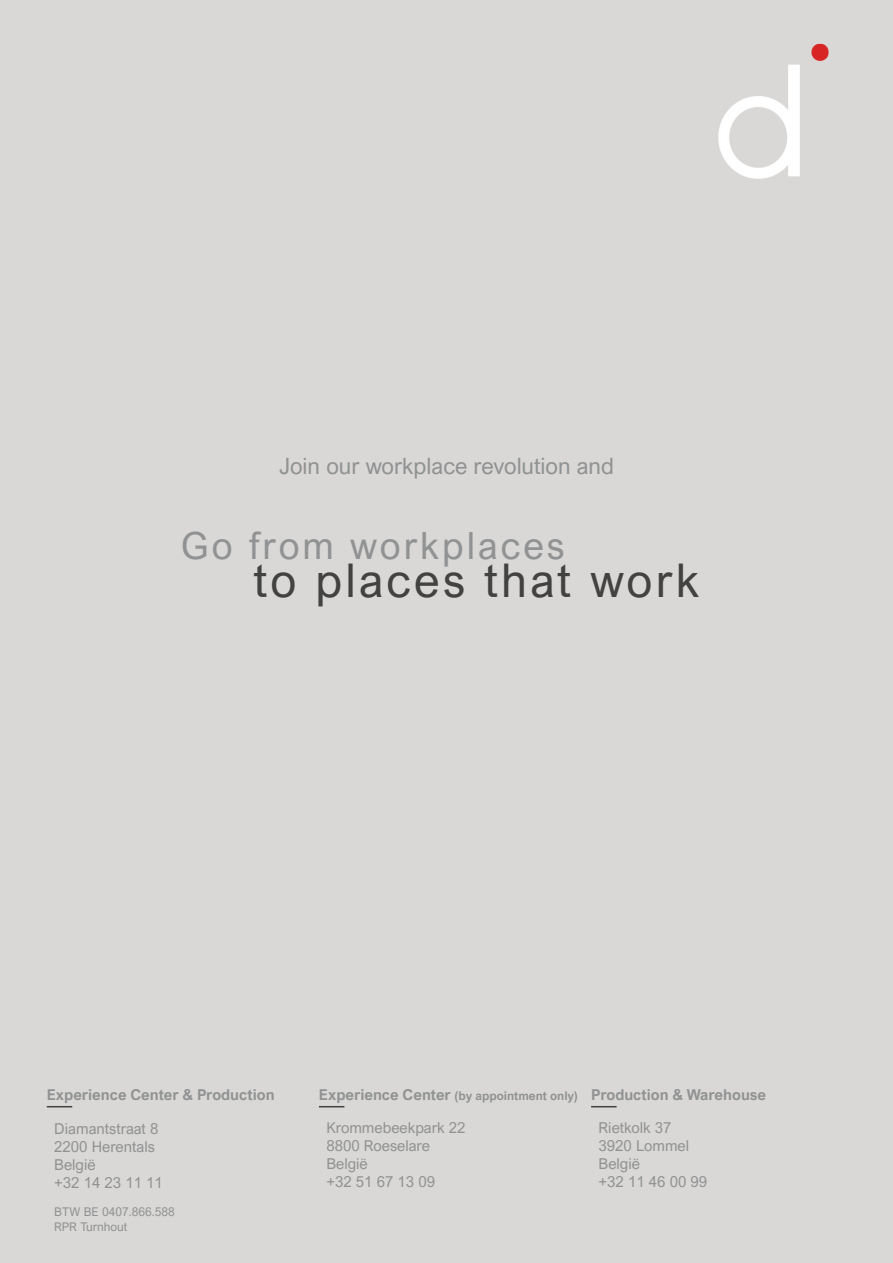
<style>
.page{position:relative;width:893px;height:1263px;background:#d9d8d6}
.page>*{position:absolute;margin:0;border:0;box-sizing:border-box;transform-origin:0 0}
.t1{font:46.5px "Arial Nova";letter-spacing:.07em;color:#424241}
.t2{font:37.5px "Arial Nova";letter-spacing:.08em;color:#919293}
.t3{font:22.5px "Arial Nova";color:#919293}
.t4{font:15px/18px "Arial Nova";color:#919293}
.t5{font:700 15px "Arial Nova";color:#919293}
.t6{font:12px/14.4px "Arial Nova";color:#919293}
.s1{font-size:12px}
</style>
<div class="page">
<img style="left:718px;top:43px;width:111px;height:136px">
<svg style="left:47px;top:1106px;width:25px;height:1px"></svg>
<svg style="left:319px;top:1106px;width:25px;height:1px"></svg>
<svg style="left:591px;top:1106px;width:26px;height:1px"></svg>
<h3 class="t3" style="left:279px;top:453px;width:336px">Join our workplace revolution and</h3>
<h2 class="t2" style="left:181px;top:524px;width:385px">Go from workplaces</h2>
<h1 class="t1" style="left:254px;top:554px;width:447px">to places that work</h1>
<p class="t5" style="left:47px;top:1085px;width:229px">Experience Center &amp; Production</p>
<p class="t5" style="left:319px;top:1085px;width:449px">Experience Center <span class="s1">(by appointment only)</span> Production &amp; Warehouse</p>
<p class="t4" style="left:54px;top:1119px;width:110px">Diamantstraat 8<br>2200 Herentals<br>België<br>+32 14 23 11 11</p>
<p class="t6" style="left:54px;top:1205px;width:122px">BTW BE 0407.866.588<br>RPR Turnhout</p>
<p class="t4" style="left:326px;top:1118px;width:141px">Krommebeekpark 22<br>8800 Roeselare<br>België<br>+32 51 67 13 09</p>
<p class="t4" style="left:598px;top:1118px;width:110px">Rietkolk 37<br>3920 Lommel<br>België<br>+32 11 46 00 99</p>
</div>
